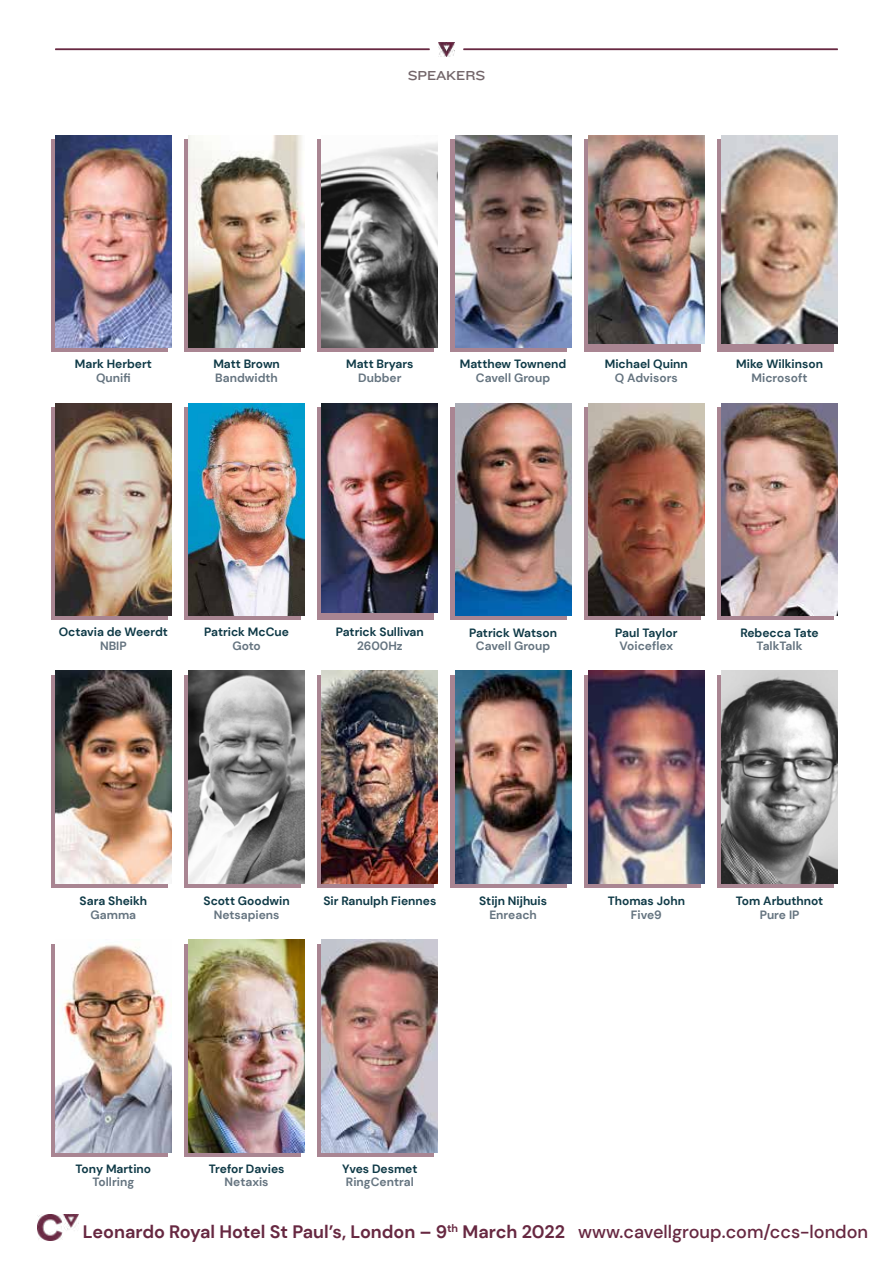
<style>
.page{position:relative;width:893px;height:1263px;background:#fff}
.page>*{position:absolute;margin:0;border:0;box-sizing:border-box;transform-origin:0 0}
.t1{font:700 18px "DM Sans";color:#672841}
.t2{font:13.5px "Knockout HTF33 Junior Heviwt";letter-spacing:-.01em;color:#726569}
.t3{font:700 12px "DM Sans";color:#0e3946}
.t4{font:700 12px "DM Sans";color:#657480}
.s1{font-weight:500}
</style>
<div class="page">
<img style="left:38px;top:1214px;width:41px;height:27px">
<div style="left:51px;top:139px;width:116px;height:213px;background:#a98592"></div>
<div style="left:51px;top:407px;width:116px;height:213px;background:#a98592"></div>
<div style="left:51px;top:675px;width:116px;height:213px;background:#a98592"></div>
<div style="left:51px;top:944px;width:116px;height:213px;background:#a98592"></div>
<svg style="left:184px;top:139px;width:116px;height:213px;fill:#a98592"></svg>
<svg style="left:184px;top:407px;width:116px;height:213px;fill:#a98592"></svg>
<svg style="left:184px;top:675px;width:116px;height:213px;fill:#a98592"></svg>
<svg style="left:184px;top:944px;width:116px;height:213px;fill:#a98592"></svg>
<svg style="left:317px;top:139px;width:117px;height:213px;fill:#a98592"></svg>
<svg style="left:317px;top:407px;width:117px;height:213px;fill:#a98592"></svg>
<svg style="left:317px;top:675px;width:117px;height:213px;fill:#a98592"></svg>
<svg style="left:317px;top:944px;width:117px;height:213px;fill:#a98592"></svg>
<div style="left:451px;top:139px;width:116px;height:213px;background:#a98592"></div>
<div style="left:451px;top:407px;width:116px;height:213px;background:#a98592"></div>
<div style="left:451px;top:675px;width:116px;height:213px;background:#a98592"></div>
<div style="left:584px;top:139px;width:116px;height:213px;background:#a98592"></div>
<div style="left:584px;top:407px;width:116px;height:213px;background:#a98592"></div>
<div style="left:584px;top:675px;width:116px;height:213px;background:#a98592"></div>
<div style="left:717px;top:139px;width:116px;height:213px;background:#a98592"></div>
<div style="left:717px;top:407px;width:116px;height:213px;background:#a98592"></div>
<div style="left:717px;top:675px;width:116px;height:213px;background:#a98592"></div>
<img style="left:55px;top:403px;width:116px;height:213px">
<img style="left:189px;top:403px;width:116px;height:213px">
<img style="left:55px;top:671px;width:116px;height:212px">
<img style="left:721px;top:671px;width:117px;height:212px">
<img style="left:322px;top:403px;width:116px;height:209px">
<img style="left:189px;top:671px;width:116px;height:212px">
<img style="left:55px;top:944px;width:116px;height:208px">
<img style="left:55px;top:135px;width:116px;height:213px">
<img style="left:189px;top:135px;width:116px;height:213px">
<img style="left:322px;top:139px;width:116px;height:209px">
<img style="left:455px;top:403px;width:116px;height:213px">
<img style="left:322px;top:671px;width:116px;height:212px">
<img style="left:322px;top:940px;width:116px;height:212px">
<img style="left:189px;top:940px;width:116px;height:212px">
<img style="left:455px;top:135px;width:116px;height:213px">
<img style="left:588px;top:403px;width:116px;height:213px">
<img style="left:455px;top:671px;width:116px;height:212px">
<img style="left:588px;top:135px;width:116px;height:209px">
<img style="left:721px;top:135px;width:117px;height:209px">
<img style="left:721px;top:403px;width:117px;height:213px">
<img style="left:588px;top:671px;width:116px;height:212px">
<img style="left:439px;top:43px;width:15px;height:13px">
<hr style="left:55px;top:49px;width:374px;height:1px;background:#672841">
<hr style="left:463px;top:49px;width:375px;height:1px;background:#672841">
<p class="t2" style="left:408px;top:68px;width:79px">SPEAKERS</p>
<p class="t3" style="left:75px;top:357px;width:79px">Mark Herbert</p>
<p class="t4" style="left:96px;top:370px;width:36px">Qunifi</p>
<p class="t3" style="left:213px;top:357px;width:68px">Matt Brown</p>
<p class="t4" style="left:215px;top:370px;width:64px">Bandwidth</p>
<p class="t3" style="left:346px;top:357px;width:69px">Matt Bryars</p>
<p class="t4" style="left:358px;top:370px;width:45px">Dubber</p>
<p class="t3" style="left:460px;top:357px;width:108px">Matthew Townend</p>
<p class="t4" style="left:476px;top:370px;width:76px">Cavell Group</p>
<p class="t3" style="left:605px;top:357px;width:85px">Michael Quinn</p>
<p class="t4" style="left:615px;top:370px;width:64px">Q Advisors</p>
<p class="t3" style="left:736px;top:357px;width:88px">Mike Wilkinson</p>
<p class="t4" style="left:752px;top:370px;width:57px">Microsoft</p>
<p class="t3" style="left:59px;top:624px;width:111px">Octavia de Weerdt</p>
<p class="t4" style="left:100px;top:638px;width:28px">NBIP</p>
<p class="t3" style="left:204px;top:624px;width:86px">Patrick McCue</p>
<p class="t4" style="left:232px;top:638px;width:30px">Goto</p>
<p class="t3" style="left:336px;top:625px;width:90px">Patrick Sullivan</p>
<p class="t4" style="left:357px;top:638px;width:47px">2600Hz</p>
<p class="t3" style="left:469px;top:625px;width:89px">Patrick Watson</p>
<p class="t4" style="left:476px;top:638px;width:76px">Cavell Group</p>
<p class="t3" style="left:615px;top:625px;width:64px">Paul Taylor</p>
<p class="t4" style="left:620px;top:638px;width:55px">Voiceflex</p>
<p class="t3" style="left:740px;top:625px;width:80px">Rebecca Tate</p>
<p class="t4" style="left:757px;top:638px;width:47px">TalkTalk</p>
<p class="t3" style="left:80px;top:893px;width:69px">Sara Sheikh</p>
<p class="t4" style="left:91px;top:907px;width:47px">Gamma</p>
<p class="t3" style="left:204px;top:893px;width:88px">Scott Goodwin</p>
<p class="t4" style="left:214px;top:907px;width:67px">Netsapiens</p>
<p class="t3" style="left:323px;top:893px;width:114px">Sir Ranulph Fiennes</p>
<p class="t3" style="left:479px;top:893px;width:69px">Stijn Nijhuis</p>
<p class="t4" style="left:489px;top:907px;width:49px">Enreach</p>
<p class="t3" style="left:608px;top:893px;width:79px">Thomas John</p>
<p class="t4" style="left:631px;top:907px;width:32px">Five9</p>
<p class="t3" style="left:736px;top:893px;width:89px">Tom Arbuthnot</p>
<p class="t4" style="left:760px;top:907px;width:41px">Pure IP</p>
<p class="t3" style="left:76px;top:1161px;width:77px">Tony Martino</p>
<p class="t4" style="left:93px;top:1175px;width:43px">Tollring</p>
<p class="t3" style="left:209px;top:1161px;width:77px">Trefor Davies</p>
<p class="t4" style="left:225px;top:1175px;width:45px">Netaxis</p>
<p class="t3" style="left:342px;top:1161px;width:77px">Yves Desmet</p>
<p class="t4" style="left:346px;top:1175px;width:69px">RingCentral</p>
<h1 class="t1" style="left:83px;top:1220px;width:787px">Leonardo Royal Hotel St Paul’s, London – 9<sup>th</sup> March 2022 <span class="s1">www.cavellgroup.com/ccs-london</span></h1>
</div>
